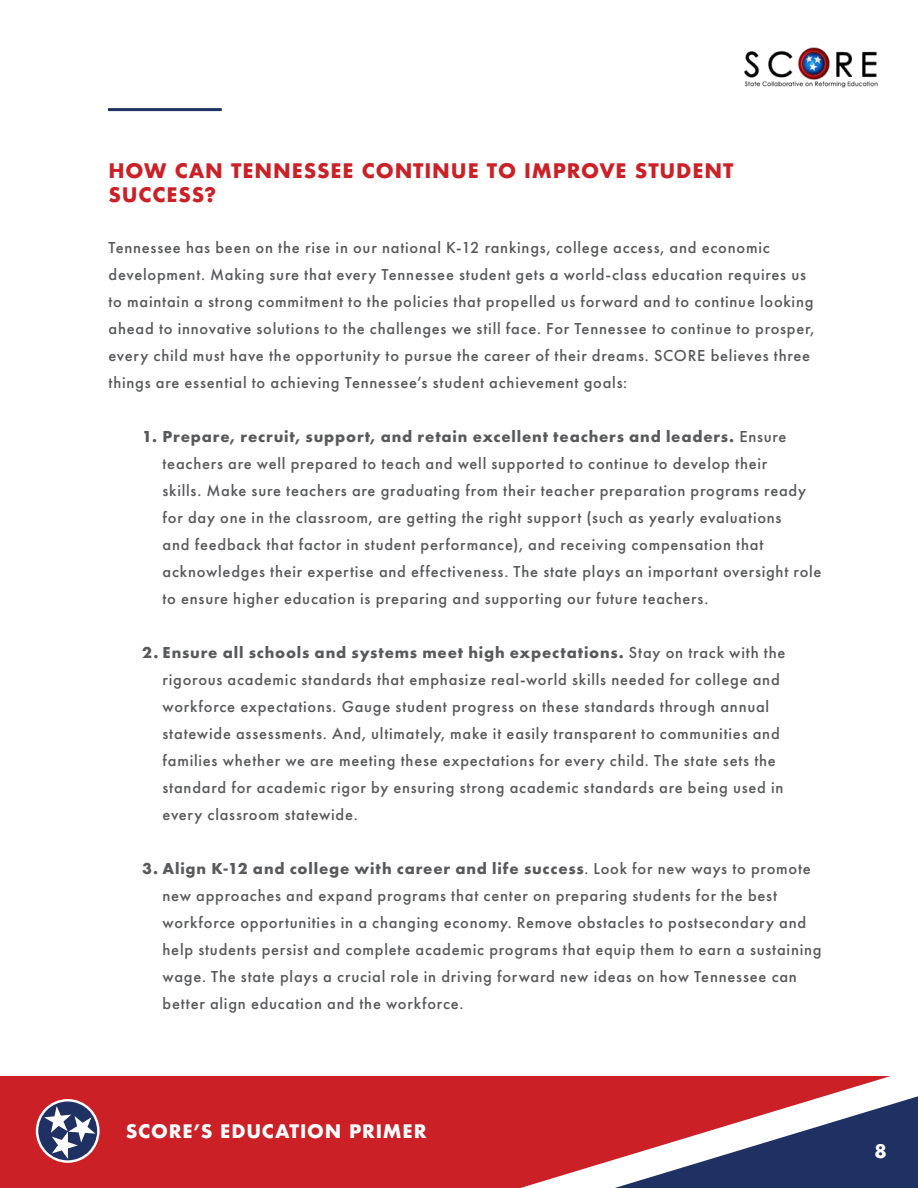
<style>
.page{position:relative;width:918px;height:1188px;background:#fff}
.page>*{position:absolute;margin:0;border:0;box-sizing:border-box;transform-origin:0 0}
.t1{font:700 19.5px/24px "Futura";letter-spacing:.04em;color:#cc2027}
.t2{font:700 18.15px "Futura";letter-spacing:.045em;color:#fff}
.t3{font:500 16.5px/27px "Futura PT";letter-spacing:.045em;color:#58595b}
.s1{font-weight:700}
</style>
<div class="page">
<div style="left:0;top:1076px;width:918px;height:112px;background:#cc2027"></div>
<svg style="left:520px;top:1076px;width:398px;height:112px"></svg>
<svg style="left:36px;top:1099px;width:64px;height:64px"></svg>
<img style="left:744px;top:47px;width:134px;height:41px">
<hr style="left:108px;top:108px;width:114px;height:3px;background:#1f3163">
<p class="t1" style="left:109px;top:159px;width:627px">HOW CAN TENNESSEE CONTINUE TO IMPROVE STUDENT<br>SUCCESS?</p>
<p class="t3" style="left:109px;top:234px;width:707px">Tennessee has been on the rise in our national K-12 rankings, college access, and economic development. Making sure that every Tennessee student gets a world-class education requires us to maintain a strong commitment to the policies that propelled us forward and to continue looking ahead to innovative solutions to the challenges we still face. For Tennessee to continue to prosper, every child must have the opportunity to pursue the career of their dreams. SCORE believes three things are essential to achieving Tennessee’s student achievement goals:</p>
<p class="t3" style="left:163px;top:423px;width:661px;text-indent:-20px"><span class="s1">1. Prepare, recruit, support, and retain excellent teachers and leaders.</span> Ensure teachers are well prepared to teach and well supported to continue to develop their<br>skills. Make sure teachers are graduating from their teacher preparation programs ready for day one in the classroom, are getting the right support (such as yearly evaluations<br>and feedback that factor in student performance), and receiving compensation that acknowledges their expertise and effectiveness. The state plays an important oversight role to ensure higher education is preparing and supporting our future teachers.</p>
<p class="t3" style="left:163px;top:639px;width:624px;text-indent:-20px"><span class="s1">2. Ensure all schools and systems meet high expectations.</span> Stay on track with the rigorous academic standards that emphasize real-world skills needed for college and workforce expectations. Gauge student progress on these standards through annual statewide assessments. And, ultimately, make it easily transparent to communities and families whether we are meeting these expectations for every child. The state sets the standard for academic rigor by ensuring strong academic standards are being used in every classroom statewide.</p>
<p class="t3" style="left:163px;top:855px;width:661px;text-indent:-20px"><span class="s1">3. Align K-12 and college with career and life success</span>. Look for new ways to promote new approaches and expand programs that center on preparing students for the best workforce opportunities in a changing economy. Remove obstacles to postsecondary and help students persist and complete academic programs that equip them to earn a sustaining wage. The state plays a crucial role in driving forward new ideas on how Tennessee can better align education and the workforce.</p>
<p class="t2" style="left:126px;top:1118px;width:302px">SCORE’S EDUCATION PRIMER</p>
<p class="t2" style="left:875px;top:1138px;width:14px">8</p>
</div>
